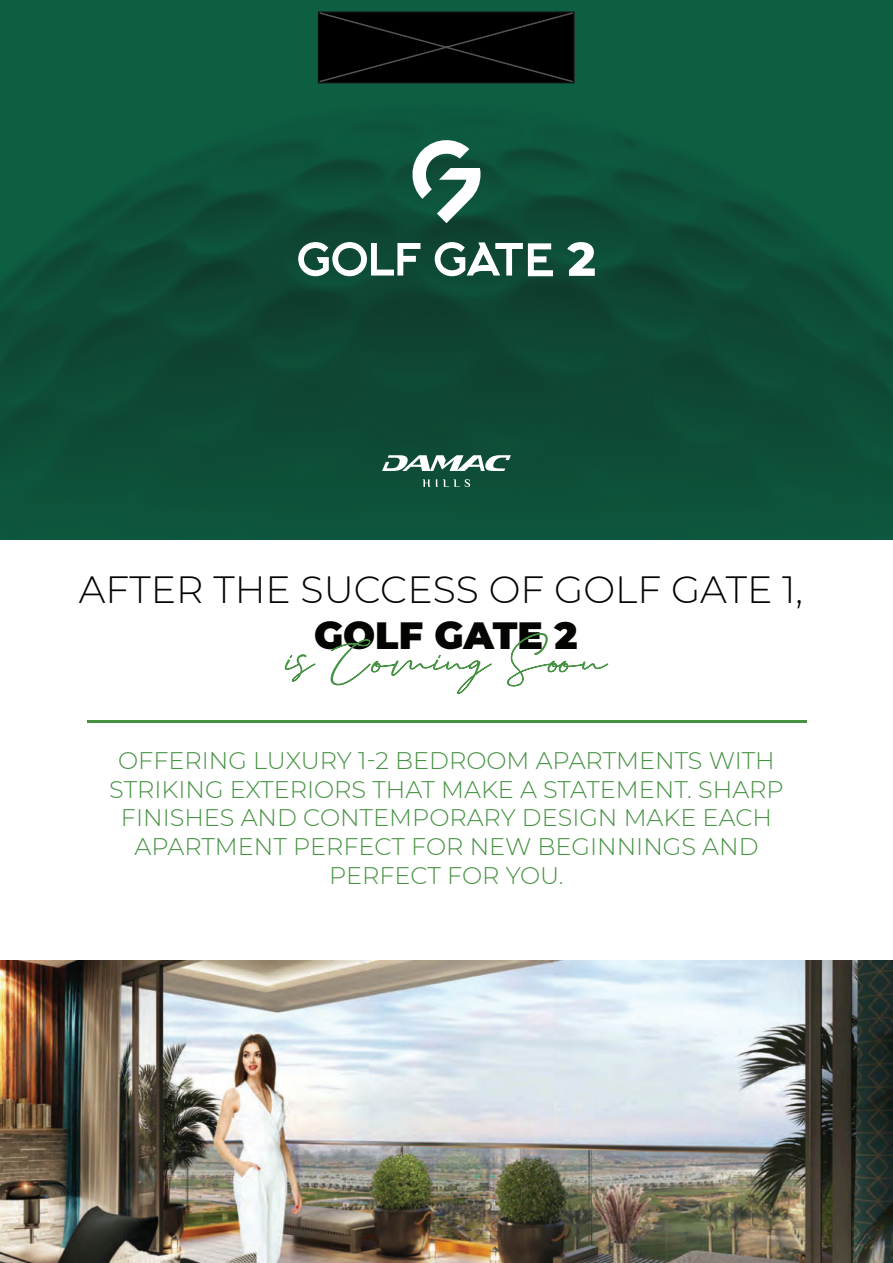
<style>
.page{position:relative;width:893px;height:1263px;background:#fff}
.page>*{position:absolute;margin:0;border:0;box-sizing:border-box;transform-origin:0 0}
.t1{font:300 37.95px "Montserrat";color:#040503}
.t2{font:900 37.95px "Montserrat";color:#040503}
.t3{font:24px/28.8px "font 000000002 a 71 b 328";color:#469242;text-align:center}
</style>
<div class="page">
<img style="left:0;top:0;width:893px;height:540px">
<svg style="left:409px;top:137px;width:72px;height:86px"></svg>
<svg style="left:382px;top:455px;width:129px;height:16px"></svg>
<svg style="left:423px;top:479px;width:7px;height:8px"></svg>
<svg style="left:436px;top:479px;width:34px;height:8px"></svg>
<svg style="left:298px;top:242px;width:123px;height:34px"></svg>
<svg style="left:435px;top:242px;width:118px;height:34px"></svg>
<svg style="left:567px;top:242px;width:28px;height:34px"></svg>
<img style="left:0;top:960px;width:893px;height:303px">
<svg style="left:284px;top:654px;width:32px;height:28px"></svg>
<svg style="left:330px;top:639px;width:162px;height:56px"></svg>
<svg style="left:507px;top:633px;width:102px;height:54px"></svg>
<hr style="left:87px;top:721px;width:719px;height:2px;background:#469242">
<div style="left:320px;top:13px;width:253px;height:69px;background:#000"></div>
<h1 class="t1" style="left:79px;top:567px;width:726px">AFTER THE SUCCESS OF GOLF GATE 1,</h1>
<h1 class="t2" style="left:314px;top:612px;width:265px">GOLF GATE 2</h1>
<p class="t3" style="left:109px;top:746px;width:676px">OFFERING LUXURY 1-2 BEDROOM APARTMENTS WITH STRIKING EXTERIORS THAT MAKE A STATEMENT. SHARP FINISHES AND CONTEMPORARY DESIGN MAKE EACH APARTMENT PERFECT FOR NEW BEGINNINGS AND PERFECT FOR YOU.</p>
</div>
